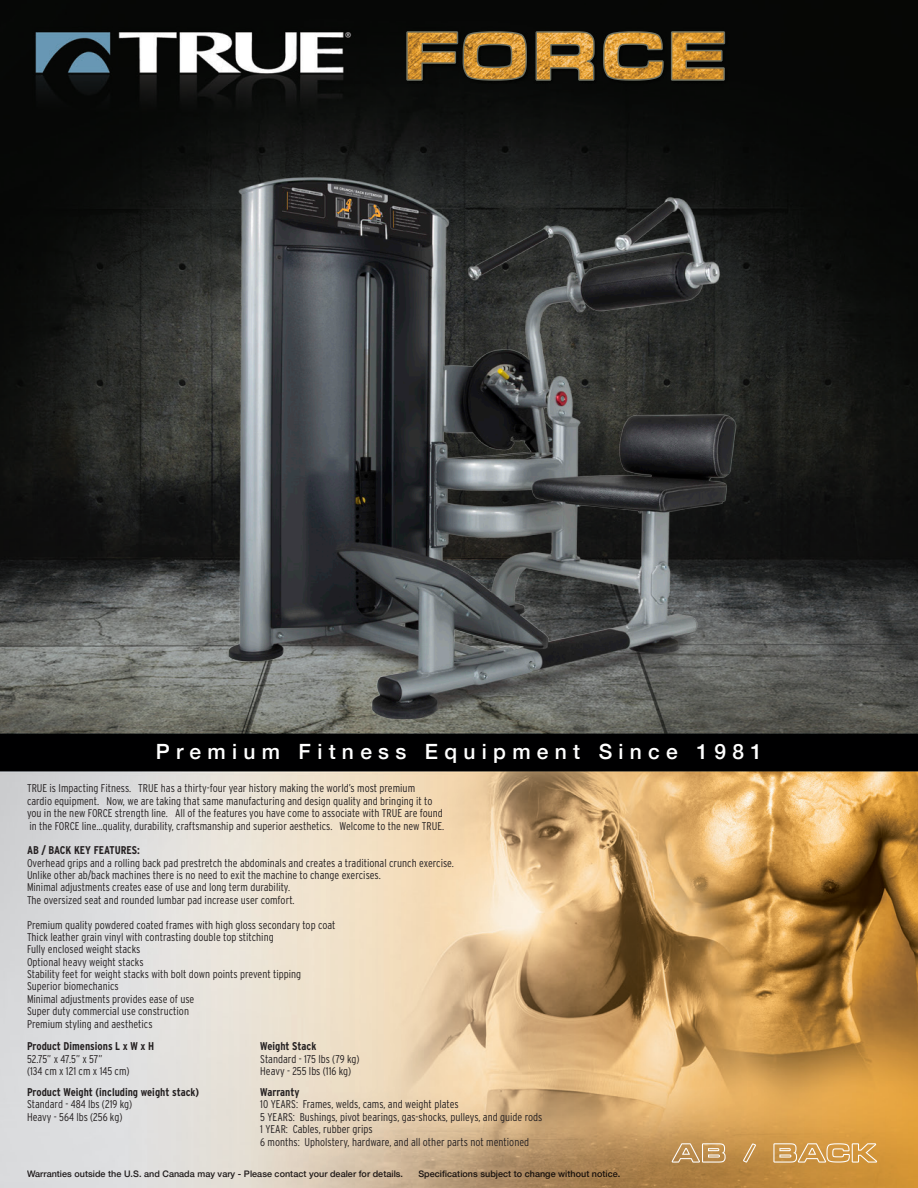
<style>
.page{position:relative;width:918px;height:1188px;background:#fff}
.page>*{position:absolute;margin:0;border:0;box-sizing:border-box;transform-origin:0 0}
.t1{font:500 21px "Helvetica Neue";letter-spacing:.3em;color:#fff}
.Force{font:300 condensed 11.25px/12.3px "Interstate";color:#231f20}
.Force-2{font:700 condensed 11.25px "Interstate";color:#231f20}
.t2{font:500 9px "Helvetica Neue";letter-spacing:.005em;color:#231f20}
</style>
<div class="page">
<img style="left:0;top:0;width:918px;height:1188px">
<img style="left:536px;top:31px;width:189px;height:50px">
<img style="left:464px;top:33px;width:260px;height:46px">
<img style="left:774px;top:1143px;width:103px;height:20px">
<img style="left:703px;top:1144px;width:173px;height:18px">
<img style="left:59px;top:124px;width:800px;height:608px">
<p class="t1" style="left:156px;top:734px;width:608px">Premium Fitness Equipment Since 1981</p>
<p class="Force" style="left:27px;top:782px;width:390px">TRUE is Impacting Fitness. TRUE has a thirty-four year history making the world’s most premium</p>
<p class="Force" style="left:27px;top:795px;width:407px">cardio equipment. Now, we are taking that same manufacturing and design quality and bringing it to</p>
<p class="Force" style="left:27px;top:807px;width:417px">you in the new FORCE strength line. All of the features you have come to associate with TRUE are found</p>
<p class="Force" style="left:29px;top:819px;width:416px">in the FORCE line…quality, durability, craftsmanship and superior aesthetics. Welcome to the new TRUE.</p>
<p class="Force-2" style="left:27px;top:844px;width:114px">AB / BACK KEY FEATURES:</p>
<p class="Force" style="left:27px;top:856px;width:428px">Overhead grips and a rolling back pad prestretch the abdominals and creates a traditional crunch exercise.</p>
<p class="Force" style="left:27px;top:869px;width:355px">Unlike other ab/back machines there is no need to exit the machine to change exercises.</p>
<p class="Force" style="left:27px;top:881px;width:265px">Minimal adjustments creates ease of use and long term durability.</p>
<p class="Force" style="left:27px;top:894px;width:269px">The oversized seat and rounded lumbar pad increase user comfort.</p>
<p class="Force" style="left:27px;top:918px;width:310px">Premium quality powdered coated frames with high gloss secondary top coat</p>
<p class="Force" style="left:27px;top:931px;width:248px">Thick leather grain vinyl with contrasting double top stitching</p>
<p class="Force" style="left:27px;top:943px;width:115px">Fully enclosed weight stacks</p>
<p class="Force" style="left:27px;top:955px;width:118px">Optional heavy weight stacks</p>
<p class="Force" style="left:27px;top:968px;width:276px">Stability feet for weight stacks with bolt down points prevent tipping</p>
<p class="Force" style="left:27px;top:980px;width:93px">Superior biomechanics</p>
<p class="Force" style="left:27px;top:993px;width:169px">Minimal adjustments provides ease of use</p>
<p class="Force" style="left:27px;top:1005px;width:164px">Super duty commercial use construction</p>
<p class="Force" style="left:27px;top:1017px;width:127px">Premium styling and aesthetics</p>
<p class="Force-2" style="left:27px;top:1040px;width:129px">Product Dimensions L x W x H</p>
<p class="Force" style="left:27px;top:1052px;width:77px">52.75” x 47.5” x 57”</p>
<p class="Force" style="left:27px;top:1065px;width:104px">(134 cm x 121 cm x 145 cm)</p>
<p class="Force-2" style="left:260px;top:1040px;width:58px">Weight Stack</p>
<p class="Force" style="left:260px;top:1052px;width:101px">Standard - 175 lbs (79 kg)<br>Heavy - 255 lbs (116 kg)</p>
<p class="Force-2" style="left:260px;top:1086px;width:41px">Warranty</p>
<p class="Force" style="left:260px;top:1098px;width:200px">10 YEARS: Frames, welds, cams, and weight plates</p>
<p class="Force" style="left:260px;top:1111px;width:284px">5 YEARS: Bushings, pivot bearings, gas-shocks, pulleys, and guide rods</p>
<p class="Force" style="left:260px;top:1123px;width:114px">1 YEAR: Cables, rubber grips</p>
<p class="Force" style="left:260px;top:1135px;width:270px">6 months: Upholstery, hardware, and all other parts not mentioned</p>
<p class="t2" style="left:27px;top:1166px;width:378px">Warranties outside the U.S. and Canada may vary - Please contact your dealer for details.</p>
<p class="t2" style="left:418px;top:1166px;width:203px">Specifications subject to change without notice.</p>
<p class="Force-2" style="left:27px;top:1086px;width:174px">Product Weight (including weight stack)</p>
<p class="Force" style="left:27px;top:1098px;width:107px">Standard - 484 lbs (219 kg)</p>
<p class="Force" style="left:27px;top:1111px;width:97px">Heavy - 564 lbs (256 kg)</p>
</div>
